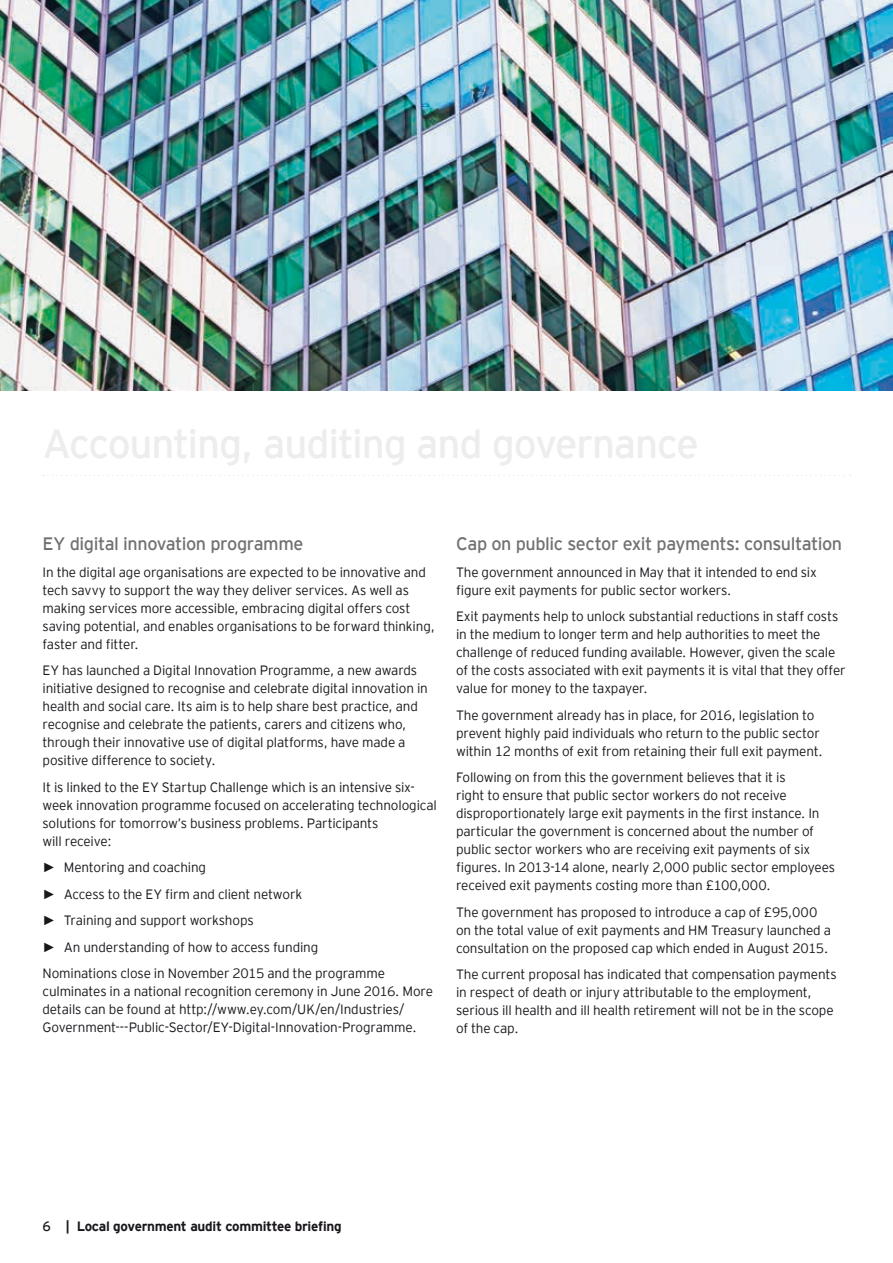
<style>
.page{position:relative;width:893px;height:1263px;background:#fff}
.page>*{position:absolute;margin:0;border:0;box-sizing:border-box;transform-origin:0 0}
.t1{font:18px "EY Interstate";letter-spacing:-.025em;color:#707173}
.t2{font:300 13.5px/18px "EY Interstate";letter-spacing:-.015em;color:#1a171c}
.t3{font:700 13.5px "EY Interstate";letter-spacing:-.02em;color:#1a171c}
.s1{font-family:"Arial";font-weight:700}
.s2{font-weight:400}
</style>
<div class="page">
<img style="left:0;top:0;width:893px;height:390px">
<svg style="left:43px;top:475px;width:808px;height:1px"></svg>
<h1 class="t1" style="left:43px;top:531px;width:262px">EY digital innovation programme</h1>
<p class="t2" style="left:43px;top:562px;width:394px">In the digital age organisations are expected to be innovative and tech savvy to support the way they deliver services. As well as making services more accessible, embracing digital offers cost saving potential, and enables organisations to be forward thinking, faster and fitter.</p>
<p class="t2" style="left:43px;top:661px;width:387px">EY has launched a Digital Innovation Programme, a new awards initiative designed to recognise and celebrate digital innovation in health and social care. Its aim is to help share best practice, and recognise and celebrate the patients, carers and citizens who, through their innovative use of digital platforms, have made a positive difference to society.</p>
<p class="t2" style="left:43px;top:777px;width:396px">It is linked to the EY Startup Challenge which is an intensive six&shy;week innovation programme focused on accelerating technological solutions for tomorrow’s business problems. Participants<br>will receive:</p>
<p class="t2" style="left:43px;top:853px;width:344px;line-height:26.5px"><span class="s1">►</span> Mentoring and coaching<br><span class="s1">►</span> Access to the EY firm and client network<br><span class="s1">►</span> Training and support workshops<br><span class="s1">►</span> An understanding of how to access funding Nominations close in November 2015 and the programme</p>
<p class="t2" style="left:43px;top:982px;width:392px">culminates in a national recognition ceremony in June 2016. More details can be found at http://www.ey.com/UK/en/Industries/<br>Government---Public-Sector/EY-Digital-Innovation-Programme.</p>
<h1 class="t1" style="left:456px;top:531px;width:388px">Cap on public sector exit payments: consultation</h1>
<p class="t2" style="left:456px;top:562px;width:362px">The government announced in May that it intended to end six figure exit payments for public sector workers.</p>
<p class="t2" style="left:456px;top:607px;width:391px">Exit payments help to unlock substantial reductions in staff costs in the medium to longer term and help authorities to meet the challenge of reduced funding available. However, given the scale of the costs associated with exit payments it is vital that they offer value for money to the taxpayer.</p>
<p class="t2" style="left:456px;top:705px;width:368px">The government already has in place, for 2016, legislation to prevent highly paid individuals who return to the public sector within 12 months of exit from retaining their full exit payment.</p>
<p class="t2" style="left:456px;top:768px;width:381px">Following on from this the government believes that it is<br>right to ensure that public sector workers do not receive disproportionately large exit payments in the first instance. In particular the government is concerned about the number of public sector workers who are receiving exit payments of six figures. In 2013-14 alone, nearly 2,000 public sector employees received exit payments costing more than £100,000.</p>
<p class="t2" style="left:456px;top:902px;width:376px">The government has proposed to introduce a cap of £95,000 on the total value of exit payments and HM Treasury launched a consultation on the proposed cap which ended in August 2015.</p>
<p class="t2" style="left:456px;top:965px;width:382px">The current proposal has indicated that compensation payments in respect of death or injury attributable to the employment, serious ill health and ill health retirement will not be in the scope of the cap.</p>
<p class="t3" style="left:43px;top:1217px;width:301px"><span class="s2">6</span> | Local government audit committee briefing</p>
</div>
